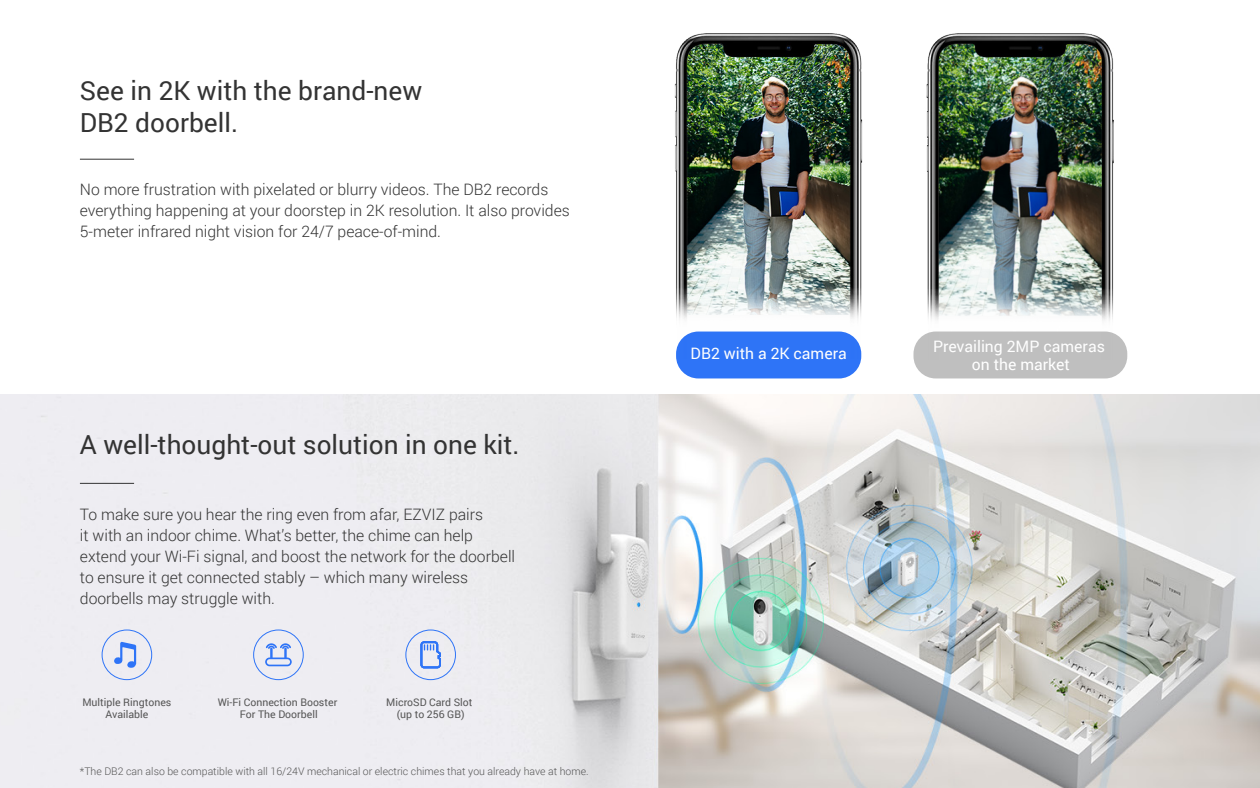
<style>
.page{position:relative;width:1260px;height:788px;background:#fff}
.page>*{position:absolute;margin:0;border:0;box-sizing:border-box;transform-origin:0 0}
.t1{font:26.25px/31.5px "Roboto";color:#333}
.t2{font:300 15.75px/21px "Roboto";color:#333}
.t3{font:15.75px/17.5px "Roboto";color:#fff;text-align:center}
.t4{font:300 10.5px "Roboto";color:#555}
.t5{font:10.5px/12.6px "Roboto";color:#555;text-align:center}
</style>
<div class="page">
<img style="left:0;top:394px;width:1260px;height:394px">
<hr style="left:80px;top:159px;width:54px;height:1px;background:#333">
<hr style="left:80px;top:483px;width:54px;height:1px;background:#333">
<div style="left:676px;top:331px;width:185px;height:47px;background:#2e74f7;border-radius:22px"></div>
<div style="left:914px;top:331px;width:213px;height:47px;background:#bfbfbf;border-radius:22px"></div>
<div style="left:102px;top:629px;width:50px;height:51px;border:1px solid #2e74f7;border-radius:50%"></div>
<div style="left:253px;top:629px;width:51px;height:51px;border:1px solid #2e74f7;border-radius:50%"></div>
<div style="left:405px;top:629px;width:51px;height:51px;border:1px solid #2e74f7;border-radius:50%"></div>
<svg style="left:114px;top:641px;width:22px;height:27px"></svg>
<svg style="left:265px;top:643px;width:27px;height:23px"></svg>
<svg style="left:421px;top:641px;width:20px;height:27px"></svg>
<img style="left:674px;top:33px;width:189px;height:326px">
<img style="left:923px;top:33px;width:197px;height:304px">
<h1 class="t1" style="left:80px;top:74px;width:344px">See in 2K with the brand-new<br>DB2 doorbell.</h1>
<p class="t2" style="left:80px;top:179px;width:491px">No more frustration with pixelated or blurry videos. The DB2 records everything happening at your doorstep in 2K resolution. It also provides<br>5-meter infrared night vision for 24/7 peace-of-mind.</p>
<h1 class="t1" style="left:80px;top:427px;width:441px">A well-thought-out solution in one kit.</h1>
<p class="t2" style="left:80px;top:503px;width:437px">To make sure you hear the ring even from afar, EZVIZ pairs<br>it with an indoor chime. What’s better, the chime can help extend your Wi-Fi signal, and boost the network for the doorbell to ensure it get connected stably – which many wireless doorbells may struggle with.</p>
<p class="t5" style="left:82px;top:695px;width:91px">Multiple Ringtones<br>Available</p>
<p class="t5" style="left:218px;top:695px;width:121px">Wi-Fi Connection Booster<br>For The Doorbell</p>
<p class="t5" style="left:386px;top:695px;width:88px">MicroSD Card Slot (up to 256 GB)</p>
<p class="t4" style="left:80px;top:763px;width:510px">*The DB2 can also be compatible with all 16/24V mechanical or electric chimes that you already have at home.</p>
<p class="t3" style="left:691px;top:344px;width:158px">DB2 with a 2K camera</p>
<p class="t3" style="left:933px;top:337px;width:173px">Prevailing 2MP cameras on the market</p>
</div>
